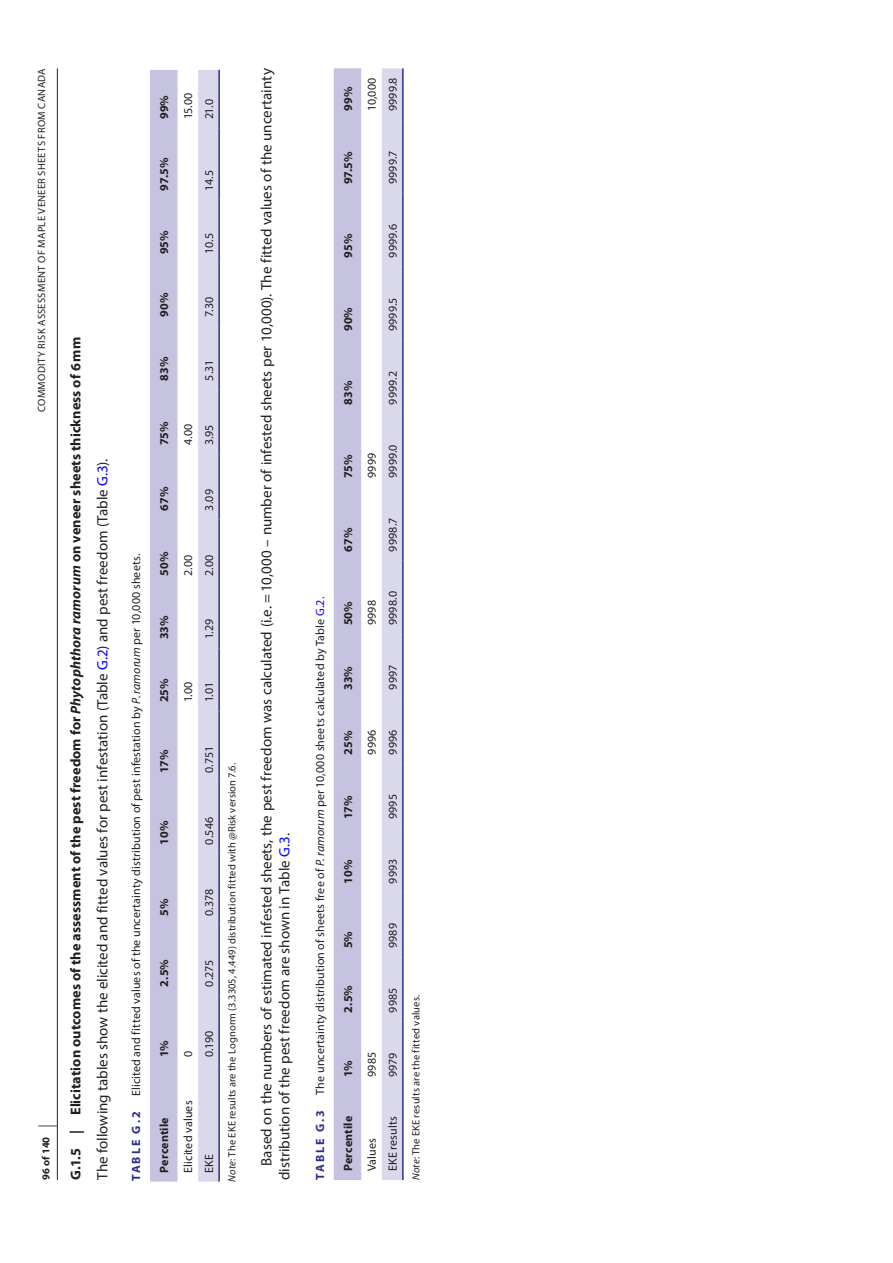
<style>
.page{position:relative;width:893px;height:1263px;background:#fff}
.page>*{position:absolute;margin:0;border:0;box-sizing:border-box;transform-origin:0 0}
.t1{font:15px/18px "Myriad Pro";color:#231f20}
.t2{font:700 14.25px "Myriad Pro";letter-spacing:.005em;color:#231f20}
.t3{font:12px "Myriad Pro";letter-spacing:.01em;color:#231f20}
.t4{font:700 12px "Myriad Pro";letter-spacing:.005em;color:#231f20}
.t5{font:700 12px "Myriad Pro";letter-spacing:.165em;color:#2e2e8d}
.t6{font:10.5px "Myriad Pro";letter-spacing:.015em;color:#231f20}
.t7{font:700 10.5px "Myriad Pro";color:#231f20}
.s1{font-size:18.6px}
.s2{font-style:italic}
.s3{color:#00f}
</style>
<div class="page">
<hr style="left:57px;top:68px;width:1px;height:1112px;background:#231f20">
<div style="left:150px;top:70px;width:27px;height:1111px;background:#c5c3df"></div>
<div style="left:198px;top:70px;width:20px;height:1111px;background:#dad8eb"></div>
<hr style="left:218px;top:1066px;width:2px;height:115px;background:#2e2e8d">
<hr style="left:218px;top:996px;width:2px;height:70px;background:#2e2e8d">
<hr style="left:218px;top:925px;width:2px;height:71px;background:#2e2e8d">
<hr style="left:218px;top:854px;width:2px;height:71px;background:#2e2e8d">
<hr style="left:218px;top:782px;width:2px;height:72px;background:#2e2e8d">
<hr style="left:218px;top:711px;width:2px;height:71px;background:#2e2e8d">
<hr style="left:218px;top:648px;width:2px;height:63px;background:#2e2e8d">
<hr style="left:218px;top:585px;width:2px;height:63px;background:#2e2e8d">
<hr style="left:218px;top:519px;width:2px;height:66px;background:#2e2e8d">
<hr style="left:218px;top:454px;width:2px;height:65px;background:#2e2e8d">
<hr style="left:218px;top:389px;width:2px;height:65px;background:#2e2e8d">
<hr style="left:218px;top:326px;width:2px;height:63px;background:#2e2e8d">
<hr style="left:218px;top:263px;width:2px;height:63px;background:#2e2e8d">
<hr style="left:218px;top:200px;width:2px;height:63px;background:#2e2e8d">
<hr style="left:218px;top:128px;width:2px;height:72px;background:#2e2e8d">
<hr style="left:218px;top:70px;width:2px;height:58px;background:#2e2e8d">
<div style="left:334px;top:68px;width:27px;height:1112px;background:#c5c3df"></div>
<div style="left:382px;top:68px;width:20px;height:1112px;background:#dad8eb"></div>
<hr style="left:402px;top:1086px;width:2px;height:94px;background:#2e2e8d">
<hr style="left:402px;top:1022px;width:2px;height:64px;background:#2e2e8d">
<hr style="left:402px;top:957px;width:2px;height:65px;background:#2e2e8d">
<hr style="left:402px;top:893px;width:2px;height:64px;background:#2e2e8d">
<hr style="left:402px;top:828px;width:2px;height:65px;background:#2e2e8d">
<hr style="left:402px;top:764px;width:2px;height:64px;background:#2e2e8d">
<hr style="left:402px;top:699px;width:2px;height:65px;background:#2e2e8d">
<hr style="left:402px;top:634px;width:2px;height:65px;background:#2e2e8d">
<hr style="left:402px;top:561px;width:2px;height:73px;background:#2e2e8d">
<hr style="left:402px;top:487px;width:2px;height:74px;background:#2e2e8d">
<hr style="left:402px;top:414px;width:2px;height:73px;background:#2e2e8d">
<hr style="left:402px;top:340px;width:2px;height:74px;background:#2e2e8d">
<hr style="left:402px;top:267px;width:2px;height:73px;background:#2e2e8d">
<hr style="left:402px;top:193px;width:2px;height:74px;background:#2e2e8d">
<hr style="left:402px;top:120px;width:2px;height:73px;background:#2e2e8d">
<hr style="left:402px;top:68px;width:2px;height:52px;background:#2e2e8d">
<p class="t6" style="left:35px;top:412px;width:345px;rotate:-90deg">COMMODITY RISK ASSESSMENT OF MAPLE VENEER SHEETS FROM CANADA</p>
<p class="t7" style="left:39px;top:1180px;width:57px;rotate:-90deg">96 of 140 <span class="s1">|</span></p>
<p class="t2" style="left:66px;top:1180px;width:844px;rotate:-90deg">G.1.5 | Elicitation outcomes of the assessment of the pest freedom for <span class="s2">Phytophthora ramorum</span> on veneer sheets thickness of 6mm</p>
<p class="t1" style="left:93px;top:1180px;width:723px;rotate:-90deg">The following tables show the elicited and fitted values for pest infestation (Table <span class="s3">G.2</span>) and pest freedom (Table <span class="s3">G.3</span>).</p>
<p class="t3" style="left:129px;top:1096px;width:544px;rotate:-90deg">Elicited and fitted values of the uncertainty distribution of pest infestation by <span class="s2">P. ramorum</span> per 10,000 sheets.</p>
<p class="t5" style="left:128px;top:1181px;width:71px;rotate:-90deg">TABLE G.2</p>
<p class="t4" style="left:156px;top:119px;width:26px;rotate:-90deg">99%</p>
<p class="t4" style="left:156px;top:191px;width:35px;rotate:-90deg">97.5%</p>
<p class="t3" style="left:181px;top:119px;width:28px;rotate:-90deg">15.00</p>
<p class="t3" style="left:202px;top:119px;width:22px;rotate:-90deg">21.0</p>
<p class="t3" style="left:202px;top:191px;width:22px;rotate:-90deg">14.5</p>
<p class="t4" style="left:156px;top:254px;width:25px;rotate:-90deg">95%</p>
<p class="t3" style="left:202px;top:254px;width:22px;rotate:-90deg">10.5</p>
<p class="t4" style="left:156px;top:317px;width:26px;rotate:-90deg">90%</p>
<p class="t3" style="left:202px;top:317px;width:22px;rotate:-90deg">7.30</p>
<p class="t4" style="left:156px;top:381px;width:25px;rotate:-90deg">83%</p>
<p class="t3" style="left:202px;top:381px;width:22px;rotate:-90deg">5.31</p>
<p class="t4" style="left:156px;top:445px;width:25px;rotate:-90deg">75%</p>
<p class="t3" style="left:181px;top:445px;width:23px;rotate:-90deg">4.00</p>
<p class="t3" style="left:202px;top:445px;width:22px;rotate:-90deg">3.95</p>
<p class="t4" style="left:156px;top:510px;width:25px;rotate:-90deg">67%</p>
<p class="t3" style="left:202px;top:510px;width:23px;rotate:-90deg">3.09</p>
<p class="t4" style="left:156px;top:576px;width:26px;rotate:-90deg">50%</p>
<p class="t3" style="left:181px;top:576px;width:23px;rotate:-90deg">2.00</p>
<p class="t3" style="left:202px;top:576px;width:23px;rotate:-90deg">2.00</p>
<p class="t4" style="left:156px;top:639px;width:25px;rotate:-90deg">33%</p>
<p class="t3" style="left:202px;top:639px;width:22px;rotate:-90deg">1.29</p>
<p class="t4" style="left:156px;top:702px;width:25px;rotate:-90deg">25%</p>
<p class="t3" style="left:181px;top:702px;width:22px;rotate:-90deg">1.00</p>
<p class="t3" style="left:202px;top:702px;width:22px;rotate:-90deg">1.01</p>
<p class="t4" style="left:156px;top:773px;width:25px;rotate:-90deg">17%</p>
<p class="t4" style="left:156px;top:845px;width:25px;rotate:-90deg">10%</p>
<p class="t4" style="left:156px;top:916px;width:19px;rotate:-90deg">5%</p>
<p class="t4" style="left:156px;top:987px;width:29px;rotate:-90deg">2.5%</p>
<p class="t4" style="left:156px;top:1057px;width:18px;rotate:-90deg">1%</p>
<p class="t4" style="left:156px;top:1172px;width:57px;rotate:-90deg">Percentile</p>
<p class="t3" style="left:202px;top:773px;width:28px;rotate:-90deg">0.751</p>
<p class="t3" style="left:202px;top:845px;width:29px;rotate:-90deg">0.546</p>
<p class="t3" style="left:202px;top:916px;width:29px;rotate:-90deg">0.378</p>
<p class="t3" style="left:202px;top:987px;width:28px;rotate:-90deg">0.275</p>
<p class="t3" style="left:181px;top:1057px;width:8px;rotate:-90deg">0</p>
<p class="t3" style="left:202px;top:1057px;width:28px;rotate:-90deg">0.190</p>
<p class="t3" style="left:181px;top:1172px;width:73px;rotate:-90deg">Elicited values</p>
<p class="t3" style="left:202px;top:1172px;width:20px;rotate:-90deg">EKE</p>
<p class="t6" style="left:226px;top:1181px;width:420px;rotate:-90deg"><span class="s2">Note</span>: The EKE results are the Lognorm (3.3305, 4.449) distribution fitted with @Risk version 7.6.</p>
<p class="t1" style="left:257px;top:1180px;width:1113px;text-indent:14px;rotate:-90deg">Based on the numbers of estimated infested sheets, the pest freedom was calculated (i.e. =10,000 – number of infested sheets per 10,000). The fitted values of the uncertainty distribution of the pest freedom are shown in Table <span class="s3">G.3</span>.</p>
<p class="t3" style="left:313px;top:1095px;width:499px;rotate:-90deg">The uncertainty distribution of sheets free of <span class="s2">P. ramorum</span> per 10,000 sheets calculated by Table <span class="s3">G.2</span>.</p>
<p class="t5" style="left:312px;top:1180px;width:71px;rotate:-90deg">TABLE G.3</p>
<p class="t4" style="left:340px;top:111px;width:26px;rotate:-90deg">99%</p>
<p class="t3" style="left:364px;top:111px;width:35px;rotate:-90deg">10,000</p>
<p class="t3" style="left:385px;top:111px;width:35px;rotate:-90deg">9999.8</p>
<p class="t4" style="left:340px;top:184px;width:35px;rotate:-90deg">97.5%</p>
<p class="t4" style="left:340px;top:258px;width:25px;rotate:-90deg">95%</p>
<p class="t3" style="left:385px;top:184px;width:35px;rotate:-90deg">9999.7</p>
<p class="t3" style="left:385px;top:258px;width:35px;rotate:-90deg">9999.6</p>
<p class="t4" style="left:340px;top:331px;width:26px;rotate:-90deg">90%</p>
<p class="t3" style="left:385px;top:331px;width:35px;rotate:-90deg">9999.5</p>
<p class="t4" style="left:340px;top:405px;width:25px;rotate:-90deg">83%</p>
<p class="t3" style="left:385px;top:405px;width:35px;rotate:-90deg">9999.2</p>
<p class="t4" style="left:340px;top:478px;width:25px;rotate:-90deg">75%</p>
<p class="t3" style="left:364px;top:478px;width:27px;rotate:-90deg">9999</p>
<p class="t3" style="left:385px;top:478px;width:35px;rotate:-90deg">9999.0</p>
<p class="t4" style="left:340px;top:552px;width:25px;rotate:-90deg">67%</p>
<p class="t3" style="left:385px;top:552px;width:35px;rotate:-90deg">9998.7</p>
<p class="t4" style="left:340px;top:625px;width:26px;rotate:-90deg">50%</p>
<p class="t3" style="left:364px;top:625px;width:27px;rotate:-90deg">9998</p>
<p class="t3" style="left:385px;top:625px;width:36px;rotate:-90deg">9998.0</p>
<p class="t4" style="left:340px;top:690px;width:25px;rotate:-90deg">33%</p>
<p class="t3" style="left:385px;top:690px;width:26px;rotate:-90deg">9997</p>
<p class="t4" style="left:340px;top:755px;width:25px;rotate:-90deg">25%</p>
<p class="t3" style="left:364px;top:755px;width:27px;rotate:-90deg">9996</p>
<p class="t3" style="left:385px;top:755px;width:27px;rotate:-90deg">9996</p>
<p class="t4" style="left:340px;top:819px;width:25px;rotate:-90deg">17%</p>
<p class="t3" style="left:385px;top:819px;width:26px;rotate:-90deg">9995</p>
<p class="t4" style="left:340px;top:884px;width:25px;rotate:-90deg">10%</p>
<p class="t3" style="left:385px;top:884px;width:26px;rotate:-90deg">9993</p>
<p class="t4" style="left:340px;top:948px;width:19px;rotate:-90deg">5%</p>
<p class="t4" style="left:340px;top:1013px;width:29px;rotate:-90deg">2.5%</p>
<p class="t4" style="left:340px;top:1077px;width:18px;rotate:-90deg">1%</p>
<p class="t4" style="left:340px;top:1171px;width:57px;rotate:-90deg">Percentile</p>
<p class="t3" style="left:385px;top:948px;width:26px;rotate:-90deg">9989</p>
<p class="t3" style="left:385px;top:1013px;width:26px;rotate:-90deg">9985</p>
<p class="t3" style="left:364px;top:1077px;width:26px;rotate:-90deg">9985</p>
<p class="t3" style="left:385px;top:1077px;width:26px;rotate:-90deg">9979</p>
<p class="t3" style="left:364px;top:1171px;width:34px;rotate:-90deg">Values</p>
<p class="t3" style="left:385px;top:1171px;width:56px;rotate:-90deg">EKE results</p>
<p class="t6" style="left:409px;top:1180px;width:187px;rotate:-90deg"><span class="s2">Note</span>: The EKE results are the fitted values.</p>
</div>
